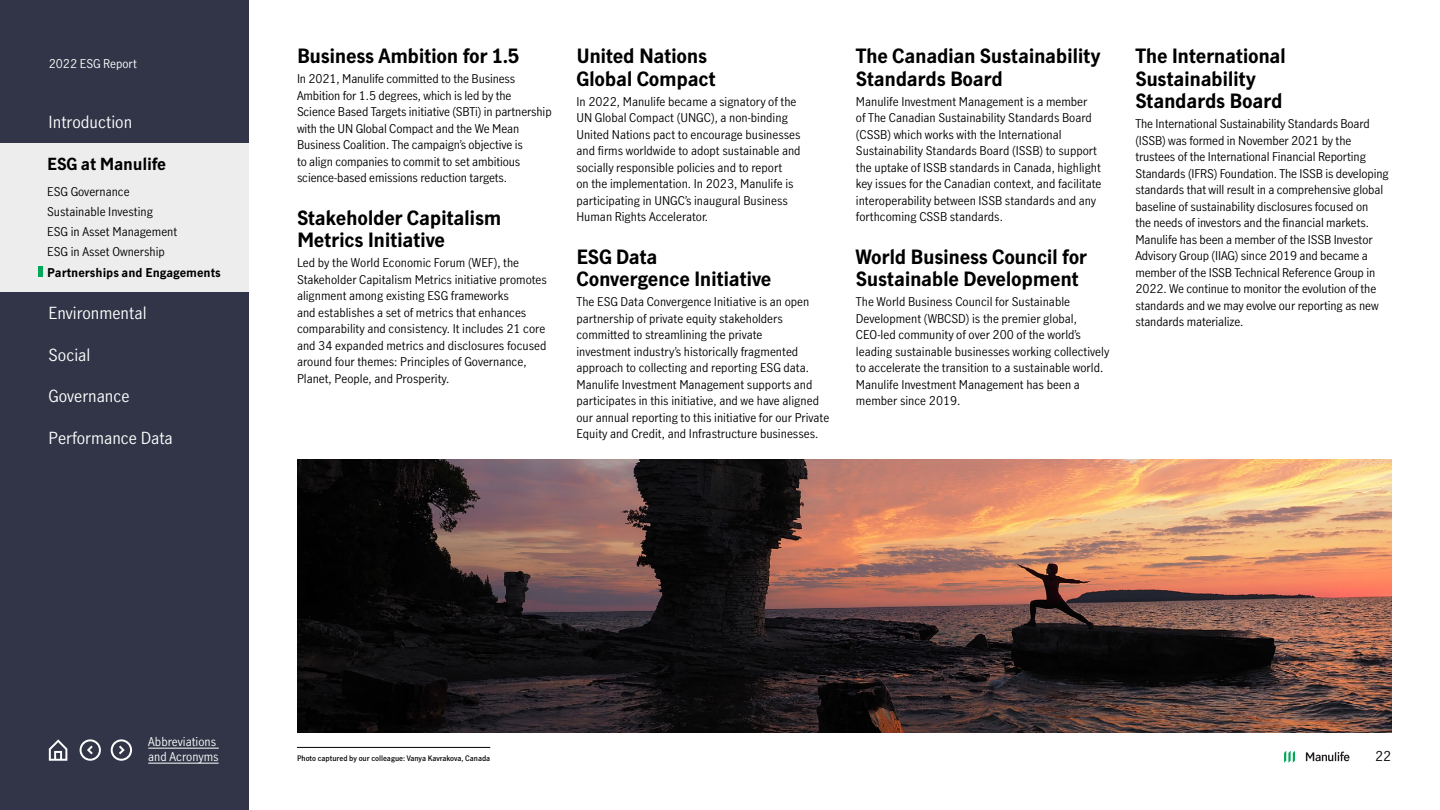
<style>
.page{position:relative;width:1440px;height:810px;background:#fff}
.page>*{position:absolute;margin:0;border:0;box-sizing:border-box;transform-origin:0 0}
.H3_-_Header_26_30{font:700 19.5px/22.5px "Manulife JH Sans Optimized";letter-spacing:-.02em;color:#000}
.Main_Chapters_24_24{font:16.5px "Manulife JH Sans Optimized";color:#fff}
.Main_Chapters_24_24-2{font:700 16.5px "Manulife JH Sans Optimized";letter-spacing:-.015em;color:#000}
.t1{font:13.5px "Manulife JH Sans Optimized";color:#000}
.Body_-_16_22{font:12px/16.5px "Manulife JH Sans Optimized";color:#000}
.Section_Headers_16_1{font:12px "Manulife JH Sans Optimized";color:#000}
.Body_-_16_22-2{font:12px/15px "Manulife JH Sans Optimized";color:#fff}
.Section_Headers_16_1-2{font:700 12px "Manulife JH Sans Optimized";color:#000}
.t2{font:600 7.5px "Manulife JH Sans Optimized";color:#000}
</style>
<div class="page">
<div style="left:0;top:0;width:248px;height:810px;background:#323547"></div>
<svg style="left:49px;top:739px;width:18px;height:22px"></svg>
<svg style="left:80px;top:739px;width:21px;height:22px"></svg>
<svg style="left:111px;top:739px;width:21px;height:22px"></svg>
<div style="left:0;top:143px;width:248px;height:148px;background:#ededed"></div>
<hr style="left:148px;top:748px;width:71px;height:1px;background:#fff">
<hr style="left:148px;top:763px;width:71px;height:1px;background:#fff">
<img style="left:297px;top:459px;width:1094px;height:274px">
<hr style="left:297px;top:747px;width:193px;height:1px;background:#000">
<hr style="left:38px;top:267px;width:4px;height:10px;background:#00a758">
<svg style="left:1306px;top:751px;width:44px;height:10px"></svg>
<svg style="left:1284px;top:751px;width:11px;height:12px"></svg>
<p class="Body_-_16_22-2" style="left:49px;top:55px;width:90px">2022 ESG Report</p>
<p class="Main_Chapters_24_24" style="left:49px;top:111px;width:85px">Introduction</p>
<p class="Main_Chapters_24_24-2" style="left:47px;top:152px;width:121px">ESG at Manulife</p>
<p class="Section_Headers_16_1" style="left:47px;top:183px;width:84px">ESG Governance</p>
<p class="Section_Headers_16_1" style="left:47px;top:203px;width:107px">Sustainable Investing</p>
<p class="Section_Headers_16_1" style="left:47px;top:224px;width:132px">ESG in Asset Management</p>
<p class="Section_Headers_16_1" style="left:47px;top:244px;width:119px">ESG in Asset Ownership</p>
<p class="Section_Headers_16_1-2" style="left:47px;top:264px;width:175px">Partnerships and Engagements</p>
<p class="Main_Chapters_24_24" style="left:49px;top:301px;width:99px">Environmental</p>
<p class="Main_Chapters_24_24" style="left:49px;top:343px;width:43px">Social</p>
<p class="Main_Chapters_24_24" style="left:49px;top:385px;width:83px">Governance</p>
<p class="Main_Chapters_24_24" style="left:49px;top:427px;width:126px">Performance Data</p>
<h3 class="H3_-_Header_26_30" style="left:297px;top:44px;width:224px">Business Ambition for 1.5</h3>
<p class="Body_-_16_22" style="left:297px;top:70px;width:256px">In 2021, Manulife committed to the Business Ambition for 1.5 degrees, which is led by the Science Based Targets initiative (SBTi) in partnership with the UN Global Compact and the We Mean Business Coalition. The campaign’s objective is<br>to align companies to commit to set ambitious science-based emissions reduction targets.</p>
<h3 class="H3_-_Header_26_30" style="left:297px;top:206px;width:206px">Stakeholder Capitalism<br>Metrics Initiative</h3>
<p class="Body_-_16_22" style="left:297px;top:254px;width:252px">Led by the World Economic Forum (WEF), the Stakeholder Capitalism Metrics initiative promotes alignment among existing ESG frameworks<br>and establishes a set of metrics that enhances comparability and consistency. It includes 21 core and 34 expanded metrics and disclosures focused around four themes: Principles of Governance, Planet, People, and Prosperity.</p>
<h3 class="H3_-_Header_26_30" style="left:576px;top:44px;width:141px">United Nations<br>Global Compact</h3>
<p class="Body_-_16_22" style="left:576px;top:92px;width:226px">In 2022, Manulife became a signatory of the UN Global Compact (UNGC), a non-binding United Nations pact to encourage businesses and firms worldwide to adopt sustainable and socially responsible policies and to report<br>on the implementation. In 2023, Manulife is participating in UNGC’s inaugural Business Human Rights Accelerator.</p>
<h3 class="H3_-_Header_26_30" style="left:576px;top:245px;width:196px">ESG Data<br>Convergence Initiative</h3>
<p class="Body_-_16_22" style="left:576px;top:293px;width:254px">The ESG Data Convergence Initiative is an open partnership of private equity stakeholders committed to streamlining the private<br>investment industry’s historically fragmented approach to collecting and reporting ESG data.<br>Manulife Investment Management supports and participates in this initiative, and we have aligned our annual reporting to this initiative for our Private Equity and Credit, and Infrastructure businesses.</p>
<h3 class="H3_-_Header_26_30" style="left:856px;top:44px;width:246px">The Canadian Sustainability<br>Standards Board</h3>
<p class="Body_-_16_22" style="left:856px;top:92px;width:247px">Manulife Investment Management is a member<br>of The Canadian Sustainability Standards Board (CSSB) which works with the International Sustainability Standards Board (ISSB) to support the uptake of ISSB standards in Canada, highlight key issues for the Canadian context, and facilitate interoperability between ISSB standards and any forthcoming CSSB standards.</p>
<h3 class="H3_-_Header_26_30" style="left:856px;top:245px;width:233px">World Business Council for<br>Sustainable Development</h3>
<p class="Body_-_16_22" style="left:856px;top:293px;width:255px">The World Business Council for Sustainable Development (WBCSD) is the premier global, CEO-led community of over 200 of the world’s leading sustainable businesses working collectively to accelerate the transition to a sustainable world.<br>Manulife Investment Management has been a member since 2019.</p>
<h3 class="H3_-_Header_26_30" style="left:1135px;top:44px;width:152px">The International<br>Sustainability<br>Standards Board</h3>
<p class="Body_-_16_22" style="left:1135px;top:115px;width:255px">The International Sustainability Standards Board (ISSB) was formed in November 2021 by the trustees of the International Financial Reporting Standards (IFRS) Foundation. The ISSB is developing standards that will result in a comprehensive global baseline of sustainability disclosures focused on<br>the needs of investors and the financial markets.<br>Manulife has been a member of the ISSB Investor Advisory Group (IIAG) since 2019 and became a member of the ISSB Technical Reference Group in 2022. We continue to monitor the evolution of the standards and we may evolve our reporting as new standards materialize.</p>
<p class="Body_-_16_22-2" style="left:148px;top:734px;width:72px">Abbreviations and Acronyms</p>
<p class="t2" style="left:297px;top:753px;width:195px">Photo captured by our colleague: Vanya Kavrakova, Canada</p>
<p class="t1" style="left:1375px;top:747px;width:17px">22</p>
</div>
